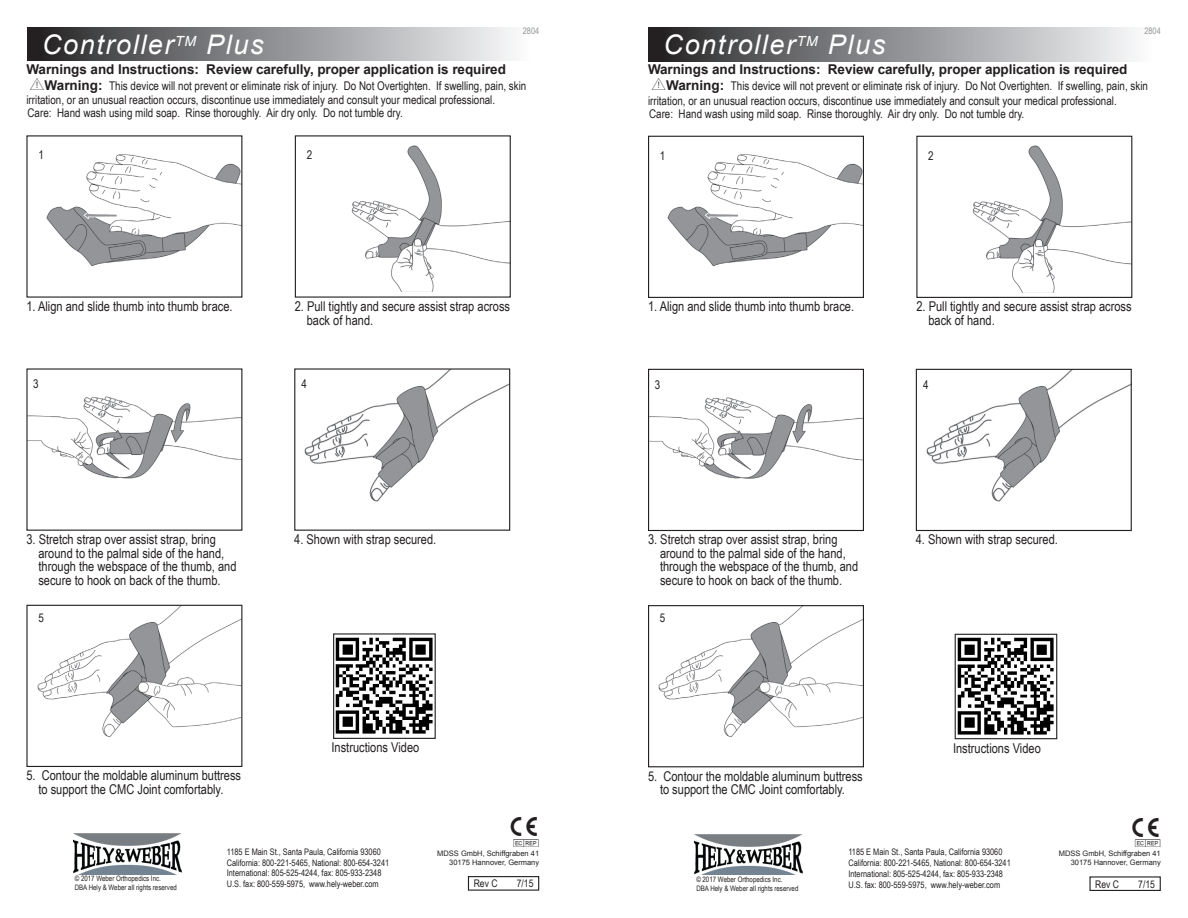
<style>
.page{position:relative;width:1188px;height:918px;background:#fff}
.page>*{position:absolute;margin:0;border:0;box-sizing:border-box;transform-origin:0 0}
.t1{font:italic 27px "Arial";letter-spacing:.06em;color:#fff}
.t2{font:21px "mdd en 980";color:#231f20}
.t3{font:18px "mdd en 980";color:#231f20}
.IFU_Body{font:13.5px/13.5px "Arial Narrow";color:#231f20}
.t4{font:700 13.5px "Arial";letter-spacing:-.005em;color:#231f20}
.IFU_Numbering{font:12px/14.4px "Arial Narrow";color:#231f20}
.IFU_Rev-Date{font:10.5px "Arial Narrow";color:#231f20}
.t5{font:9px "Arial Narrow";color:#231f20}
.IFU_PartNumber{font:9px "Arial Narrow";color:#939598}
.t6{font:7.5px "Arial Narrow";color:#231f20}
.t7{font:7.5px "Arial";color:#231f20}
.s1{font-family:"mdd en 980";font-size:13.5px}
.s2{font-family:"Arial";font-weight:700;font-size:13.5px}
</style>
<div class="page">
<img style="left:37px;top:607px;width:203px;height:130px">
<div style="left:26px;top:605px;width:216px;height:162px;border:1px solid #231f20"></div>
<img style="left:304px;top:370px;width:204px;height:132px">
<div style="left:294px;top:368px;width:216px;height:163px;border:1px solid #231f20"></div>
<div style="left:27px;top:27px;width:513px;height:34px;background:linear-gradient(to right,#262628,#fff)"></div>
<img style="left:46px;top:154px;width:194px;height:113px">
<img style="left:73px;top:834px;width:108px;height:40px">
<div style="left:468px;top:876px;width:71px;height:15px;border:1px solid #231f20"></div>
<img style="left:351px;top:145px;width:158px;height:147px">
<div style="left:295px;top:135px;width:216px;height:163px;border:1px solid #231f20"></div>
<img style="left:28px;top:396px;width:212px;height:83px">
<img style="left:335px;top:637px;width:98px;height:97px">
<div style="left:333px;top:633px;width:103px;height:106px;border:1px solid #231f20"></div>
<img style="left:658px;top:607px;width:204px;height:130px">
<div style="left:648px;top:605px;width:216px;height:162px;border:1px solid #231f20"></div>
<img style="left:926px;top:371px;width:204px;height:131px">
<div style="left:916px;top:369px;width:216px;height:162px;border:1px solid #231f20"></div>
<div style="left:649px;top:27px;width:513px;height:34px;background:linear-gradient(to right,#262628,#fff)"></div>
<img style="left:667px;top:154px;width:195px;height:113px">
<div style="left:648px;top:136px;width:216px;height:162px;border:1px solid #231f20"></div>
<img style="left:695px;top:834px;width:108px;height:41px">
<div style="left:1089px;top:876px;width:72px;height:15px;border:1px solid #231f20"></div>
<img style="left:972px;top:145px;width:158px;height:147px">
<div style="left:916px;top:136px;width:216px;height:162px;border:1px solid #231f20"></div>
<img style="left:650px;top:397px;width:212px;height:82px">
<div style="left:648px;top:369px;width:216px;height:162px;border:1px solid #231f20"></div>
<img style="left:957px;top:637px;width:97px;height:98px">
<div style="left:955px;top:634px;width:102px;height:105px;border:1px solid #231f20"></div>
<p class="t1" style="left:42px;top:27px;width:223px">Controller<sup>TM</sup> Plus</p>
<p class="IFU_PartNumber" style="left:523px;top:24px;width:18px">2804</p>
<p class="t1" style="left:664px;top:27px;width:223px">Controller<sup>TM</sup> Plus</p>
<p class="IFU_PartNumber" style="left:1144px;top:24px;width:18px">2804</p>
<p class="t4" style="left:26px;top:60px;width:481px">Warnings and Instructions: Review carefully, proper application is required</p>
<p class="IFU_Numbering" style="left:26px;top:78px;width:502px;text-indent:4px"><span class="s1">Y</span><span class="s2">Warning:</span> This device will not prevent or eliminate risk of injury. Do Not Overtighten. If swelling, pain, skin irritation, or an unusual reaction occurs, discontinue use immediately and consult your-- medical professional.</p>
<p class="IFU_Numbering" style="left:28px;top:105px;width:377px">Care: Hand wash using mild soap. Rinse thoroughly. Air dry only. Do not tumble dry.</p>
<p class="t4" style="left:648px;top:60px;width:481px">Warnings and Instructions: Review carefully, proper application is required</p>
<p class="IFU_Numbering" style="left:648px;top:78px;width:502px;text-indent:4px"><span class="s1">Y</span><span class="s2">Warning:</span> This device will not prevent or eliminate risk of injury. Do Not Overtighten. If swelling, pain, skin irritation, or an unusual reaction occurs, discontinue use immediately and consult your-- medical professional.</p>
<p class="IFU_Numbering" style="left:649px;top:106px;width:377px">Care: Hand wash using mild soap. Rinse thoroughly. Air dry only. Do not tumble dry.</p>
<p class="IFU_Numbering" style="left:38px;top:148px;width:7px">1</p>
<p class="IFU_Numbering" style="left:307px;top:148px;width:7px">2</p>
<p class="IFU_Numbering" style="left:660px;top:148px;width:7px">1</p>
<p class="IFU_Numbering" style="left:928px;top:148px;width:7px">2</p>
<p class="IFU_Body" style="left:26px;top:299px;width:208px">1. Align and slide thumb into thumb brace.</p>
<p class="IFU_Body" style="left:307px;top:299px;width:205px;text-indent:-12px">2. Pull tightly and secure assist strap across back of hand.</p>
<p class="IFU_Body" style="left:648px;top:299px;width:208px">1. Align and slide thumb into thumb brace.</p>
<p class="IFU_Body" style="left:928px;top:299px;width:205px;text-indent:-12px">2. Pull tightly and secure assist strap across back of hand.</p>
<p class="IFU_Numbering" style="left:33px;top:377px;width:7px">3</p>
<p class="IFU_Numbering" style="left:302px;top:377px;width:7px">4</p>
<p class="IFU_Numbering" style="left:655px;top:377px;width:7px">3</p>
<p class="IFU_Numbering" style="left:923px;top:377px;width:7px">4</p>
<p class="IFU_Body" style="left:38px;top:532px;width:200px;text-indent:-12px">3. Stretch strap over assist strap, bring around to the palmal side of the hand, through the webspace of the thumb, and secure to hook on back of the thumb.</p>
<p class="IFU_Body" style="left:294px;top:532px;width:144px">4. Shown with strap secured.</p>
<p class="IFU_Body" style="left:660px;top:532px;width:200px;text-indent:-12px">3. Stretch strap over assist strap, bring around to the palmal side of the hand, through the webspace of the thumb, and secure to hook on back of the thumb.</p>
<p class="IFU_Body" style="left:916px;top:532px;width:144px">4. Shown with strap secured.</p>
<p class="IFU_Numbering" style="left:38px;top:610px;width:7px">5</p>
<p class="IFU_Numbering" style="left:660px;top:610px;width:7px">5</p>
<p class="IFU_Body" style="left:332px;top:740px;width:89px">Instructions Video</p>
<p class="IFU_Body" style="left:953px;top:741px;width:89px">Instructions Video</p>
<p class="IFU_Body" style="left:26px;top:768px;width:216px;text-align:center">5. Contour the moldable aluminum buttress to support the CMC Joint comfortably.</p>
<p class="IFU_Body" style="left:648px;top:769px;width:216px;text-align:center">5. Contour the moldable aluminum buttress to support the CMC Joint comfortably.</p>
<p class="t6" style="left:75px;top:873px;width:88px">© 2017 Weber Orthopedics Inc.</p>
<p class="t6" style="left:75px;top:882px;width:104px">DBA Hely &amp; Weber all rights reserved</p>
<p class="t5" style="left:227px;top:845px;width:156px">1185 E Main St., Santa Paula, California 93060</p>
<p class="t5" style="left:227px;top:856px;width:164px">California: 800-221-5465, National: 800-654-3241</p>
<p class="t5" style="left:227px;top:867px;width:156px">International: 805-525-4244, fax: 805-933-2348</p>
<p class="t5" style="left:227px;top:877px;width:153px">U.S. fax: 800-559-5975, www.hely-weber.com</p>
<p class="t2" style="left:510px;top:817px;width:31px">C</p>
<p class="t3" style="left:512px;top:830px;width:29px">P</p>
<p class="t7" style="left:449px;top:857px;width:92px">30175 Hannover, Germany</p>
<p class="IFU_Rev-Date" style="left:474px;top:876px;width:25px">Rev C</p>
<p class="IFU_Rev-Date" style="left:517px;top:876px;width:18px">7/15</p>
<p class="t7" style="left:437px;top:848px;width:103px">MDSS GmbH, Schiffgraben 41</p>
<p class="t6" style="left:696px;top:874px;width:88px">© 2017 Weber Orthopedics Inc.</p>
<p class="t6" style="left:696px;top:883px;width:104px">DBA Hely &amp; Weber all rights reserved</p>
<p class="t5" style="left:848px;top:845px;width:156px">1185 E Main St., Santa Paula, California 93060</p>
<p class="t5" style="left:848px;top:856px;width:164px">California: 800-221-5465, National: 800-654-3241</p>
<p class="t5" style="left:848px;top:867px;width:156px">International: 805-525-4244, fax: 805-933-2348</p>
<p class="t5" style="left:848px;top:878px;width:153px">U.S. fax: 800-559-5975, www.hely-weber.com</p>
<p class="t2" style="left:1132px;top:817px;width:31px">C</p>
<p class="t3" style="left:1134px;top:830px;width:29px">P</p>
<p class="t7" style="left:1071px;top:858px;width:92px">30175 Hannover, Germany</p>
<p class="IFU_Rev-Date" style="left:1095px;top:876px;width:25px">Rev C</p>
<p class="IFU_Rev-Date" style="left:1138px;top:876px;width:18px">7/15</p>
<p class="t7" style="left:1059px;top:849px;width:103px">MDSS GmbH, Schiffgraben 41</p>
</div>
